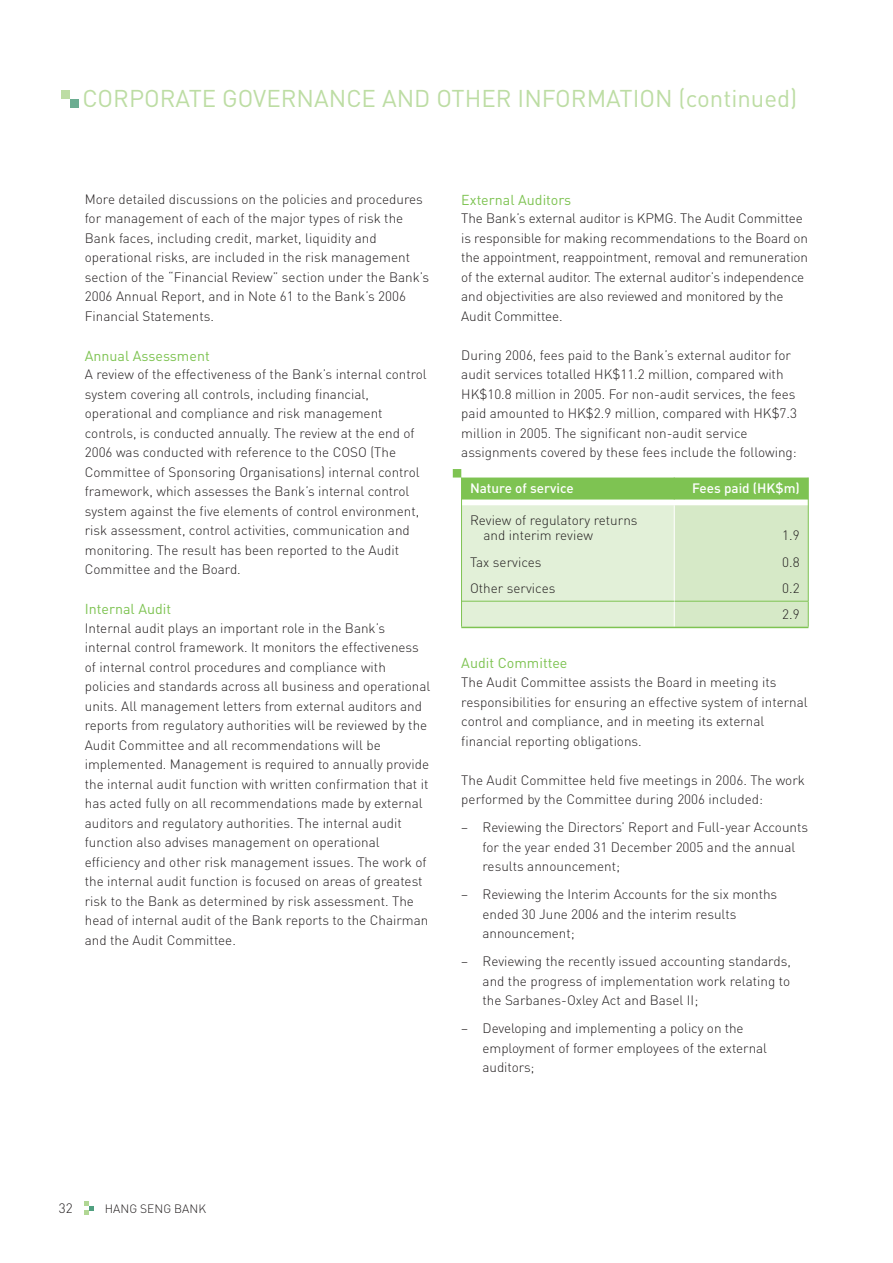
<style>
.page{position:relative;width:893px;height:1263px;background:#fff}
.page>*{position:absolute;margin:0;border:0;box-sizing:border-box;transform-origin:0 0}
.t1{font:24px "DIN";color:#bddda4}
.t2{font:14.25px "DIN";color:#7ec352}
.t3{font:300 13.5px/19.5px "DIN";color:#231f20}
.t4{font:500 13.5px "DIN";color:#fff}
.t5{font:300 12px "DIN";color:#231f20}
</style>
<div class="page">
<div style="left:70px;top:99px;width:8px;height:8px;background:#6bad91"></div>
<div style="left:61px;top:90px;width:9px;height:9px;background:#bddda4"></div>
<svg style="left:85px;top:1202px;width:8px;height:12px"></svg>
<div style="left:453px;top:469px;width:8px;height:9px;background:#7ec352"></div>
<svg style="left:461px;top:478px;width:348px;height:149px;background:#cde6bc"></svg>
<hr style="left:461px;top:627px;width:213px;height:1px;background:#7ec352">
<hr style="left:674px;top:627px;width:134px;height:1px;background:#7ec352">
<hr style="left:674px;top:601px;width:134px;height:1px;background:#7ec352">
<hr style="left:462px;top:601px;width:212px;height:1px;background:#7ec352">
<h1 class="t1" style="left:82px;top:85px;width:716px">CORPORATE GOVERNANCE AND OTHER INFORMATION (continued)</h1>
<p class="t3" style="left:85px;top:191px;width:346px">More detailed discussions on the policies and procedures for management of each of the major types of risk the Bank faces, including credit, market, liquidity and operational risks, are included in the risk management section of the “Financial Review” section under the Bank’s 2006 Annual Report, and in Note 61 to the Bank’s 2006<br>Financial Statements.</p>
<p class="t2" style="left:85px;top:347px;width:126px">Annual Assessment</p>
<p class="t3" style="left:85px;top:366px;width:343px">A review of the effectiveness of the Bank’s internal control system covering all controls, including financial, operational and compliance and risk management controls, is conducted annually. The review at the end of 2006 was conducted with reference to the COSO (The Committee of Sponsoring Organisations) internal control framework, which assesses the Bank’s internal control system against the five elements of control environment, risk assessment, control activities, communication and monitoring. The result has been reported to the Audit Committee and the Board.</p>
<p class="t2" style="left:85px;top:601px;width:88px">Internal Audit</p>
<p class="t3" style="left:85px;top:620px;width:347px">Internal audit plays an important role in the Bank’s internal control framework. It monitors the effectiveness of internal control procedures and compliance with policies and standards across all business and operational units. All management letters from external auditors and reports from regulatory authorities will be reviewed by the Audit Committee and all recommendations will be implemented. Management is required to annually provide the internal audit function with written confirmation that it has acted fully on all recommendations made by external auditors and regulatory authorities. The internal audit function also advises management on operational efficiency and other risk management issues. The work of the internal audit function is focused on areas of greatest risk to the Bank as determined by risk assessment. The head of internal audit of the Bank reports to the Chairman and the Audit Committee.</p>
<p class="t2" style="left:461px;top:191px;width:111px">External Auditors</p>
<p class="t3" style="left:461px;top:210px;width:348px">The Bank’s external auditor is KPMG. The Audit Committee is responsible for making recommendations to the Board on the appointment, reappointment, removal and remuneration of the external auditor. The external auditor’s independence and objectivities are also reviewed and monitored by the Audit Committee.</p>
<p class="t3" style="left:461px;top:347px;width:337px">During 2006, fees paid to the Bank’s external auditor for audit services totalled HK$11.2 million, compared with HK$10.8 million in 2005. For non-audit services, the fees paid amounted to HK$2.9 million, compared with HK$7.3 million in 2005. The significant non-audit service assignments covered by these fees include the following:</p>
<p class="t4" style="left:470px;top:484px;width:105px">Nature of service</p>
<p class="t4" style="left:692px;top:484px;width:109px">Fees paid (HK$m)</p>
<p class="t3" style="left:483px;top:515px;width:155px;line-height:15px;text-indent:-14px">Review of regulatory returns and interim review</p>
<p class="t3" style="left:782px;top:527px;width:19px">1.9</p>
<p class="t3" style="left:470px;top:554px;width:73px">Tax services</p>
<p class="t3" style="left:782px;top:554px;width:19px">0.8</p>
<p class="t3" style="left:470px;top:580px;width:87px">Other services</p>
<p class="t3" style="left:782px;top:577px;width:19px;line-height:26.2px">0.2<br>2.9</p>
<p class="t2" style="left:461px;top:655px;width:108px">Audit Committee</p>
<p class="t3" style="left:461px;top:674px;width:348px">The Audit Committee assists the Board in meeting its responsibilities for ensuring an effective system of internal control and compliance, and in meeting its external financial reporting obligations.</p>
<p class="t3" style="left:461px;top:772px;width:345px">The Audit Committee held five meetings in 2006. The work performed by the Committee during 2006 included:</p>
<p class="t3" style="left:482px;top:819px;width:327px;text-indent:-21px">– Reviewing the Directors’ Report and Full-year Accounts for the year ended 31 December 2005 and the annual results announcement;</p>
<p class="t3" style="left:482px;top:886px;width:296px;text-indent:-21px">– Reviewing the Interim Accounts for the six months ended 30 June 2006 and the interim results announcement;</p>
<p class="t3" style="left:482px;top:953px;width:310px;text-align:justify;text-indent:-21px">– Reviewing the recently issued accounting standards, and the progress of implementation work relating to the Sarbanes-Oxley Act and Basel II;</p>
<p class="t3" style="left:482px;top:1020px;width:286px;text-indent:-21px">– Developing and implementing a policy on the employment of former employees of the external auditors;</p>
<p class="t3" style="left:59px;top:1200px;width:15px">32</p>
<p class="t5" style="left:105px;top:1204px;width:103px">HANG SENG BANK</p>
</div>
